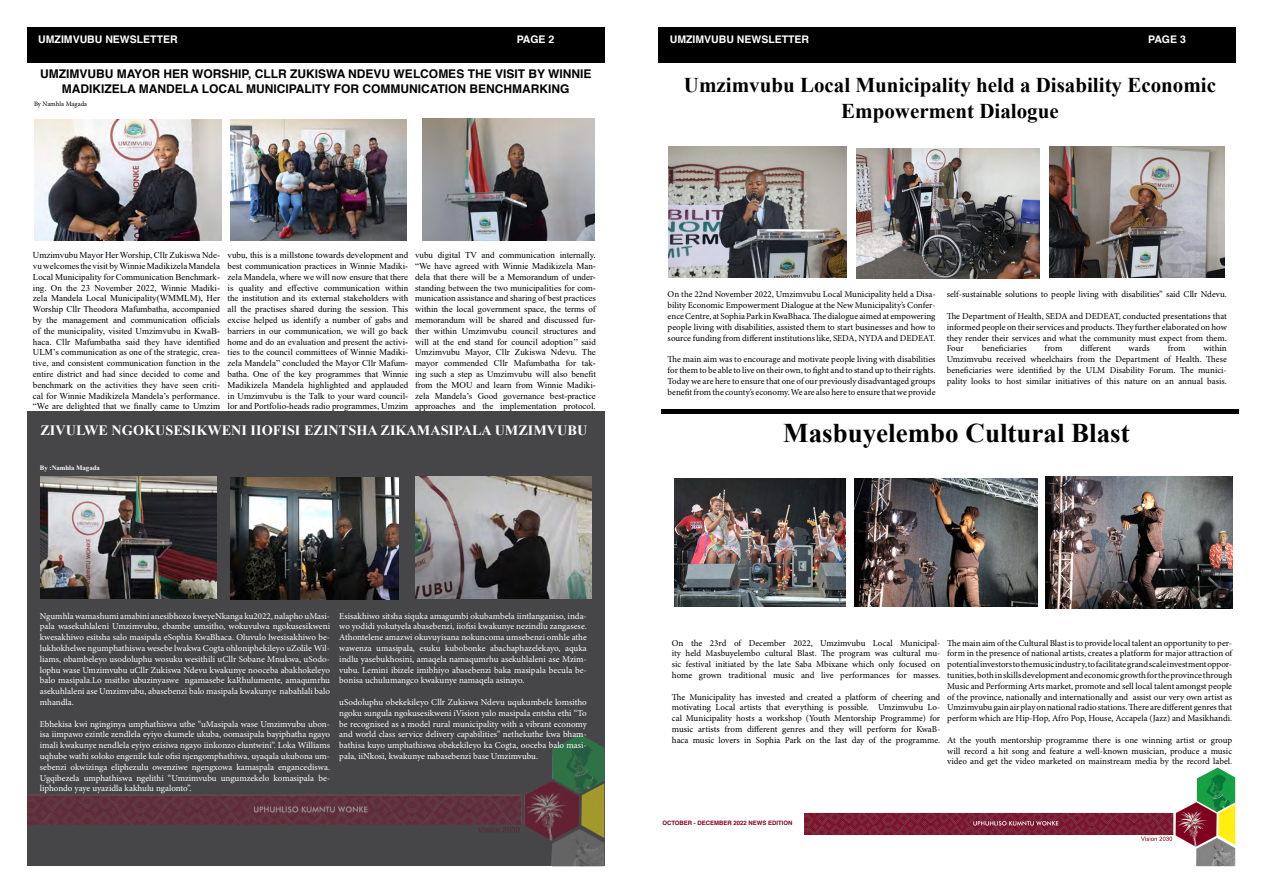
<style>
.page{position:relative;width:1263px;height:893px;background:#fff}
.page>*{position:absolute;margin:0;border:0;box-sizing:border-box;transform-origin:0 0}
.t1{font:700 27px "Times New Roman";color:#000}
.t2{font:700 21px/25.2px "Times New Roman";color:#000;text-align:center}
.t3{font:700 14.25px "Times New Roman";color:#fff}
.t4{font:700 12px/14.4px "Helvetica";color:#000;text-align:center}
.t5{font:700 10.5px "Helvetica";color:#fff}
.t6{font:9px/10.8px "Minion Pro";letter-spacing:-.005em;color:#000;text-align:justify}
.t7{font:9px/10.8px "Times New Roman";color:#000;text-align:justify}
.t8{font:9px/10.8px "Minion Pro";color:#fff;text-align:justify}
.t9{font:700 6.75px "Times New Roman";color:#fff}
.t10{font:6.75px "Minion Pro";color:#000}
.t11{font:700 6px "Helvetica";color:#800020}
</style>
<div class="page">
<div style="left:27px;top:27px;width:577px;height:36px;background:#000"></div>
<div style="left:27px;top:412px;width:577px;height:454px;background:#464547"></div>
<img style="left:27px;top:734px;width:577px;height:133px">
<div style="left:658px;top:27px;width:578px;height:36px;background:#000"></div>
<hr style="left:661px;top:410px;width:578px;height:4px;background:#000">
<img style="left:805px;top:767px;width:431px;height:100px">
<img style="left:34px;top:119px;width:187px;height:122px">
<img style="left:231px;top:119px;width:175px;height:122px">
<img style="left:422px;top:119px;width:172px;height:122px">
<img style="left:40px;top:477px;width:177px;height:122px">
<img style="left:231px;top:477px;width:168px;height:123px">
<img style="left:415px;top:477px;width:177px;height:122px">
<img style="left:668px;top:147px;width:178px;height:130px">
<img style="left:856px;top:148px;width:183px;height:130px">
<img style="left:1049px;top:147px;width:176px;height:130px">
<img style="left:674px;top:478px;width:172px;height:128px">
<img style="left:854px;top:478px;width:183px;height:128px">
<img style="left:1045px;top:476px;width:187px;height:133px">
<p class="t5" style="left:38px;top:31px;width:141px">UMZIMVUBU NEWSLETTER</p>
<p class="t5" style="left:517px;top:31px;width:39px">PAGE 2</p>
<h3 class="t4" style="left:40px;top:67px;width:553px">UMZIMVUBU MAYOR HER WORSHIP, CLLR ZUKISWA NDEVU WELCOMES THE VISIT BY WINNIE<br>MADIKIZELA MANDELA LOCAL MUNICIPALITY FOR COMMUNICATION BENCHMARKING</h3>
<p class="t10" style="left:34px;top:99px;width:55px">By Namhla Magada</p>
<p class="t7" style="left:33px;top:249px;width:189px">Umzimvubu Mayor Her Worship, Cllr Zukiswa Nde&shy;vu welcomes the visit by Winnie Madikizela Mandela Local Municipality for Communication Benchmark&shy;ing. On the 23 November 2022, Winnie Madiki&shy;zela Mandela Local Municipality(WMMLM), Her Worship Cllr Theodora Mafumbatha, accompanied by the management and communication officials of the municipality, visited Umzimvubu in KwaB&shy;haca. Cllr Mafumbatha said they have identified ULM’s communication as one of the strategic, crea&shy;tive, and consistent communication function in the entire district and had since decided to come and benchmark on the activities they have seen criti&shy;cal for Winnie Madikizela Mandela’s performance. “We are delighted that we finally came to Umzim</p>
<p class="t7" style="left:227px;top:249px;width:182px">vubu, this is a millstone towards development and best communication practices in Winnie Madiki&shy;zela Mandela, where we will now ensure that there is quality and effective communication within the institution and its external stakeholders with all the practises shared during the session. This excise helped us identify a number of gabs and barriers in our communication, we will go back home and do an evaluation and present the activi&shy;ties to the council committees of Winnie Madiki&shy;zela Mandela” concluded the Mayor Cllr Mafum&shy;batha. One of the key programmes that Winnie Madikizela Mandela highlighted and applauded in Umzimvubu is the Talk to your ward council&shy;lor and Portfolio-heads radio programmes, Umzim</p>
<h3 class="t3" style="left:40px;top:420px;width:548px">ZIVULWE NGOKUSESIKWENI IIOFISI EZINTSHA ZIKAMASIPALA UMZIMVUBU</h3>
<p class="t9" style="left:40px;top:463px;width:62px">By :Namhla Magada</p>
<p class="t7" style="left:415px;top:249px;width:182px">vubu digital TV and communication internally. “We have agreed with Winnie Madikizela Man&shy;dela that there will be a Memorandum of under&shy;standing between the two municipalities for com&shy;munication assistance and sharing of best practices within the local government space, the terms of memorandum will be shared and discussed fur&shy;ther within Umzimvubu council structures and will at the end stand for council adoption’’ said Umzimvubu Mayor, Cllr Zukiswa Ndevu. The mayor commended Cllr Mafumbatha for tak&shy;ing such a step as Umzimvubu will also benefit from the MOU and learn from Winnie Madiki&shy;zela Mandela’s Good governance best-practice approaches and the implementation protocol.</p>
<p class="t8" style="left:40px;top:610px;width:292px">Ngumhla wamashumi amabini anesibhozo kweyeNkanga ku2022, nalapho uMasi&shy;pala wasekuhlaleni Umzimvubu, ebambe umsitho, wokuvulwa ngokusesikweni kwesakhiwo esitsha salo masipala eSophia KwaBhaca. Oluvulo lwesisakhiwo be&shy;lukhokhelwe ngumphathiswa wesebe lwakwa Cogta ohloniphekileyo uZolile Wil&shy;liams, obambeleyo usodoluphu wosuku wesithili uCllr Sobane Mnukwa, uSodo&shy;lophu wase Umzimvubu uCllr Zukiswa Ndevu kwakunye nooceba abakhokeleyo balo masipala.Lo msitho ubuzinyaswe ngamasebe kaRhulumente, amaqumrhu asekuhlaleni ase Umzimvubu, abasebenzi balo masipala kwakunye nabahlali balo mhandla.</p>
<p class="t8" style="left:40px;top:718px;width:292px">Ebhekisa kwi nginginya umphathiswa uthe “uMasipala wase Umzimvubu ubon&shy;isa iimpawo ezintle zendlela eyiyo ekumele ukuba, oomasipala bayiphatha ngayo imali kwakunye nendlela eyiyo ezisiwa ngayo iinkonzo eluntwini”. Loka Williams uqhube wathi soloko engenile kule ofisi njengomphathiwa, uyaqala ukubona um&shy;sebenzi okwizinga eliphezulu owenziwe ngengxowa kamaspala engancediswa.<br>Ugqibezela umphathiswa ngelithi “Umzimvubu ungumzekelo komasipala be&shy;liphondo yaye uyazidla kakhulu ngalonto”.</p>
<p class="t8" style="left:339px;top:610px;width:249px">Esisakhiwo sitsha siquka amagumbi okubambela iintlanganiso, inda&shy;wo yodidi yokutyela abasebenzi, iiofisi kwakunye nezindlu zangasese.<br>Athontelene amazwi okuvuyisana nokuncoma umsebenzi omhle athe wawenza umasipala, esuku kubobonke abachaphazelekayo, aquka indlu yasebukhosini, amaqela namaqumrhu asekuhlaleni ase Mzim&shy;vubu. Lemini ibizele imibhiyo abasebenzi baka masipala becula be&shy;bonisa uchulumangco kwakunye namaqela asinayo.</p>
<p class="t8" style="left:339px;top:697px;width:249px">uSodoluphu obekekileyo Cllr Zukiswa Ndevu uqukumbele lomsitho ngoku sungula ngokusesikweni iVision yalo masipala entsha ethi “To be recognised as a model rural municipality with a vibrant economy and world class service delivery capabilities” nethekuthe kwa bham&shy;bathisa kuyo umphathiswa obekekileyo ka Cogta, ooceba balo masi&shy;pala, iiNkosi, kwakunye nabasebenzi base Umzimvubu.</p>
<p class="t5" style="left:670px;top:31px;width:141px">UMZIMVUBU NEWSLETTER</p>
<p class="t5" style="left:1148px;top:31px;width:39px">PAGE 3</p>
<h2 class="t2" style="left:684px;top:72px;width:534px">Umzimvubu Local Municipality held a Disability Economic<br>Empowerment Dialogue</h2>
<p class="t6" style="left:668px;top:289px;width:269px">On the 22nd November 2022, Umzimvubu Local Municipality held a Disa&shy;bility Economic Empowerment Dialogue at the New Municipality’s Confer&shy;ence Centre, at Sophia Park in KwaBhaca. The dialogue aimed at empowering people living with disabilities, assisted them to start businesses and how to source funding from different institutions like, SEDA, NYDA and DEDEAT.</p>
<p class="t6" style="left:668px;top:354px;width:269px">The main aim was to encourage and motivate people living with disabilities for them to be able to live on their own, to fight and to stand up to their rights.<br>Today we are here to ensure that one of our previously disadvantaged groups benefit from the county’s economy. We are also here to ensure that we provide</p>
<p class="t6" style="left:947px;top:289px;width:282px">self-sustainable solutions to people living with disabilities” said Cllr Ndevu.</p>
<p class="t6" style="left:947px;top:311px;width:282px">The Department of Health, SEDA and DEDEAT, conducted presentations that informed people on their services and products. They further elaborated on how they render their services and what the community must expect from them.<br>Four</p>
<p class="t6" style="left:947px;top:343px;width:282px;text-indent:257px">within Umzimvubu received wheelchairs from the Department of Health. These beneficiaries were identified by the ULM Disability Forum. The munici&shy;pality looks to host similar initiatives of this nature on an annual basis.</p>
<h1 class="t1" style="left:783px;top:413px;width:348px">Masbuyelembo Cultural Blast</h1>
<p class="t6" style="left:982px;top:343px;width:47px">beneficiaries</p>
<p class="t6" style="left:1045px;top:343px;width:19px">from</p>
<p class="t6" style="left:1080px;top:343px;width:32px">different</p>
<p class="t6" style="left:1128px;top:343px;width:23px">wards</p>
<p class="t6" style="left:1168px;top:343px;width:19px">from</p>
<p class="t6" style="left:947px;top:637px;width:286px">The main aim of the Cultural Blast is to provide local talent an opportunity to per&shy;form in the presence of national artists, creates a platform for major attraction of potential investors to the music industry, to facilitate grand scale investment oppor&shy;tunities, both in skills development and economic growth for the province through Music and Performing Arts market, promote and sell local talent amongst people of the province, nationally and internationally and assist our very own artist as Umzimvubu gain air play on national radio stations. There are different genres that perform which are Hip-Hop, Afro Pop, House, Accapela (Jazz) and Masikhandi.</p>
<p class="t6" style="left:947px;top:734px;width:286px">At the youth mentorship programme there is one winning artist or group will record a hit song and feature a well-known musician, produce a music video and get the video marketed on mainstream media by the record label.</p>
<p class="t6" style="left:672px;top:637px;width:270px">On the 23rd of December 2022, Umzimvubu Local Municipal&shy;ity held Masbuyelembo cultural Blast. The program was cultural mu&shy;sic festival initiated by the late Saba Mbixane which only focused on home grown traditional music and live performances for masses.</p>
<p class="t6" style="left:672px;top:691px;width:270px">The Municipality has invested and created a platform of cheering and motivating Local artists that everything is possible. Umzimvubu Lo&shy;cal Municipality hosts a workshop (Youth Mentorship Programme) for music artists from different genres and they will perform for KwaB&shy;haca music lovers in Sophia Park on the last day of the programme.</p>
<p class="t11" style="left:662px;top:818px;width:132px">OCTOBER - DECEMBER 2022 NEWS EDITION</p>
</div>
